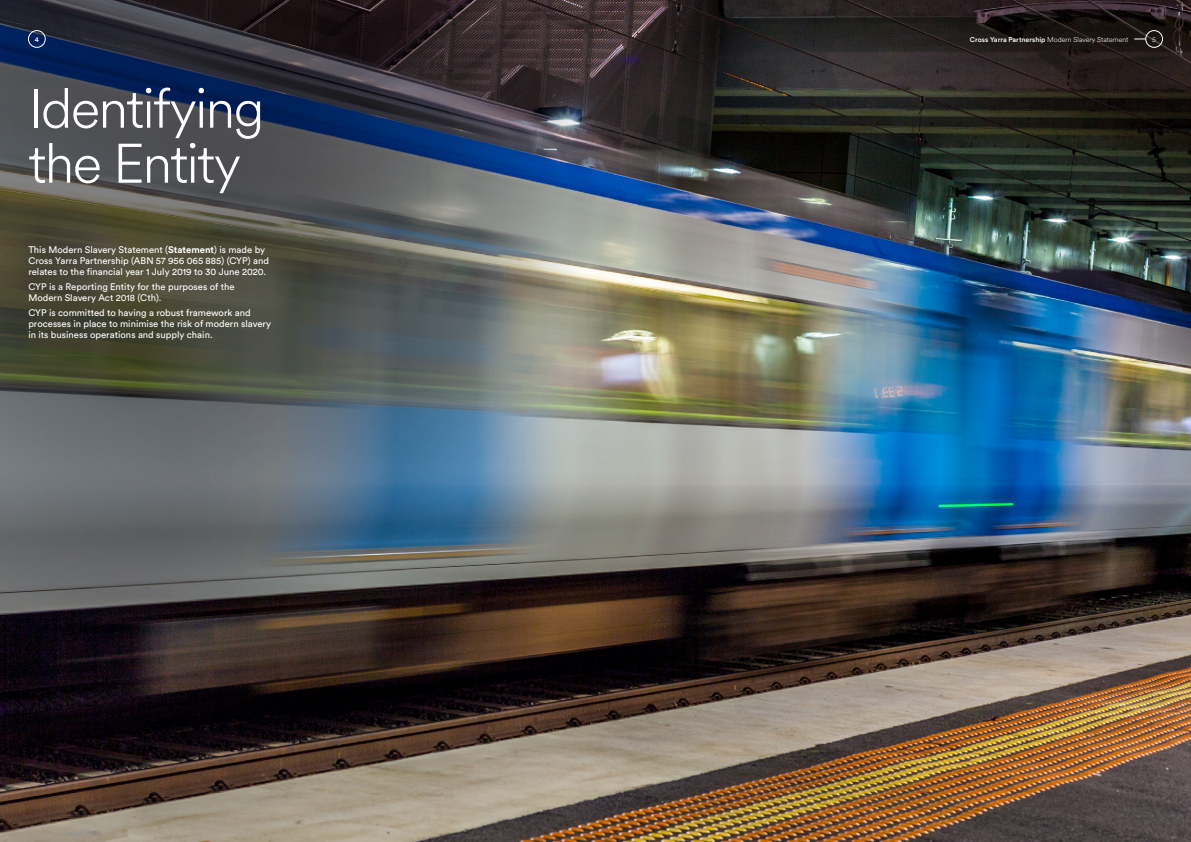
<style>
.page{position:relative;width:1191px;height:842px;background:#fff}
.page>*{position:absolute;margin:0;border:0;box-sizing:border-box;transform-origin:0 0}
.t1{font:300 55px/55px "Circular XX";letter-spacing:-.03em;color:#fff}
.t2{font:9.5px/11px "Circular Std";color:#fff}
.t3{font:300 7px "Circular XX";color:#fff}
.t4{font:500 7px "Circular Std";color:#fff}
.s1{font-family:"Circular Std";font-weight:500}
.s2{font-weight:700}
</style>
<div class="page">
<img style="left:0;top:0;width:1191px;height:842px">
<img style="left:0;top:0;width:601px;height:641px">
<div style="left:1145px;top:30px;width:17px;height:17px;border:1px solid #fff;border-radius:50%"></div>
<div style="left:28px;top:30px;width:17px;height:17px;border:1px solid #fff;border-radius:50%"></div>
<p class="t4" style="left:35px;top:35px;width:6px">4</p>
<p class="t3" style="left:970px;top:34px;width:160px"><span class="s1">Cross Yarra Partnership</span> Modern Slavery Statement</p>
<p class="t3" style="left:1152px;top:34px;width:5px">5</p>
<h1 class="t1" style="left:28px;top:79px;width:238px">Identifying the Entity</h1>
<p class="t2" style="left:28px;top:244px;width:242px">This Modern Slavery Statement (<span class="s2">Statement</span>) is made by<br>Cross Yarra Partnership (ABN 57 956 065 885) (CYP) and relates to the financial year 1 July 2019 to 30 June 2020.</p>
<p class="t2" style="left:28px;top:281px;width:208px">CYP is a Reporting Entity for the purposes of the<br>Modern Slavery Act 2018 (Cth).</p>
<p class="t2" style="left:28px;top:307px;width:244px">CYP is committed to having a robust framework and processes in place to minimise the risk of modern slavery in its business operations and supply chain.</p>
</div>
